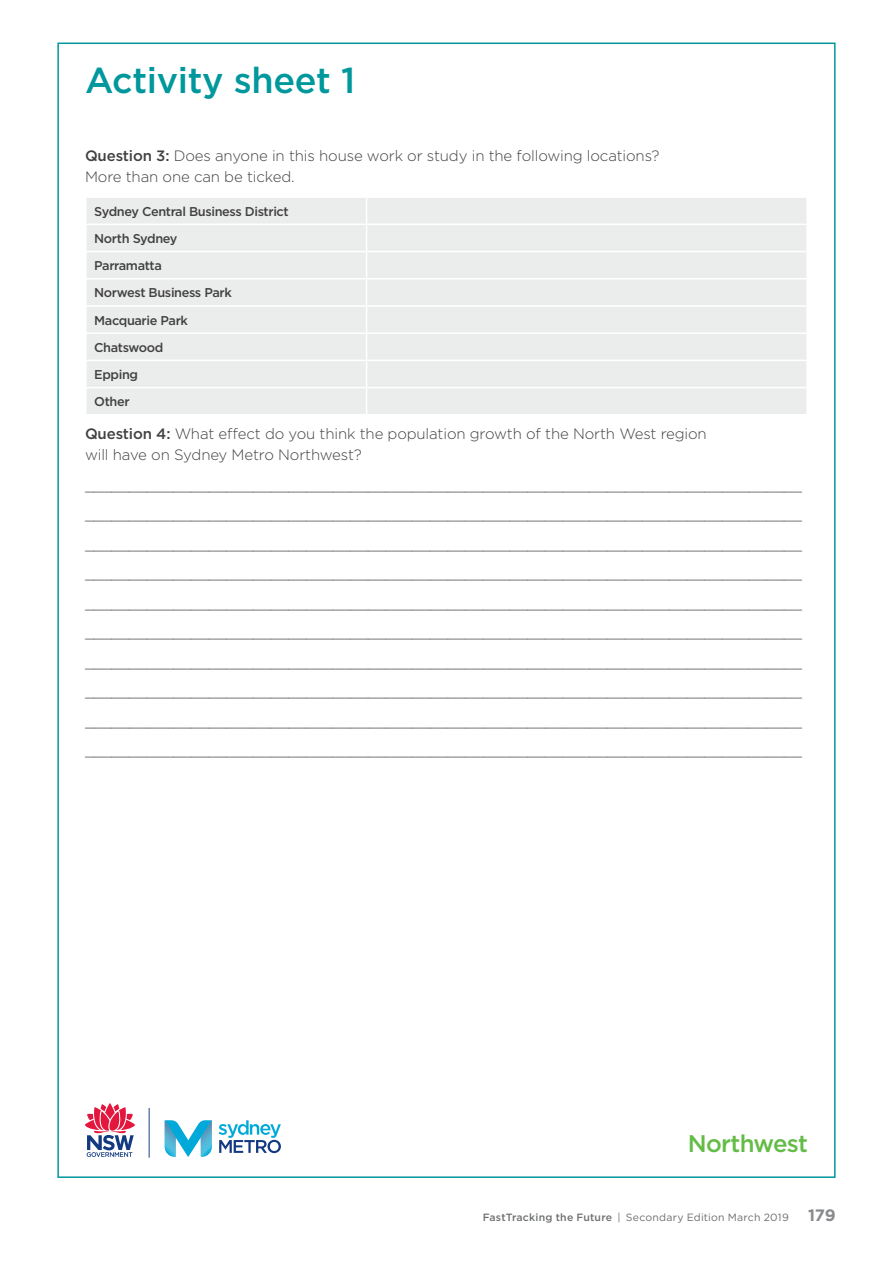
<style>
.page{position:relative;width:893px;height:1263px;background:#fff}
.page>*{position:absolute;margin:0;border:0;box-sizing:border-box;transform-origin:0 0}
.t1{font:500 36px "Gotham";letter-spacing:-.01em;color:#00989d}
.t2{font:500 24px "Gotham";letter-spacing:-.03em;color:#63bc46}
.t3{font:300 15px/29.5px "Gotham";letter-spacing:-.01em;color:#414142}
.t4{font:500 12.75px/27.2px "Gotham";letter-spacing:-.03em;color:#414142}
.t5{font:10.5px "Gotham";letter-spacing:.02em;color:#6d6f71}
.s1{font-weight:500}
.s2{font-weight:700;font-size:16.5px;color:#888a8d}
</style>
<div class="page">
<svg style="left:219px;top:1120px;width:62px;height:33px"></svg>
<svg style="left:165px;top:1120px;width:47px;height:37px"></svg>
<hr style="left:149px;top:1108px;width:1px;height:50px;background:#133980">
<svg style="left:85px;top:1103px;width:50px;height:54px"></svg>
<div style="left:86px;top:197px;width:281px;height:27px;background:#ebecec"></div>
<div style="left:367px;top:197px;width:440px;height:27px;background:#ebecec"></div>
<div style="left:86px;top:224px;width:281px;height:27px;background:#ebecec"></div>
<div style="left:367px;top:224px;width:440px;height:27px;background:#ebecec"></div>
<div style="left:86px;top:251px;width:281px;height:28px;background:#ebecec"></div>
<div style="left:367px;top:251px;width:440px;height:28px;background:#ebecec"></div>
<div style="left:86px;top:279px;width:281px;height:27px;background:#ebecec"></div>
<div style="left:367px;top:279px;width:440px;height:27px;background:#ebecec"></div>
<div style="left:86px;top:306px;width:281px;height:27px;background:#ebecec"></div>
<div style="left:367px;top:306px;width:440px;height:27px;background:#ebecec"></div>
<div style="left:86px;top:333px;width:281px;height:27px;background:#ebecec"></div>
<div style="left:367px;top:333px;width:440px;height:27px;background:#ebecec"></div>
<div style="left:86px;top:360px;width:281px;height:28px;background:#ebecec"></div>
<div style="left:367px;top:360px;width:440px;height:28px;background:#ebecec"></div>
<div style="left:86px;top:388px;width:281px;height:27px;background:#ebecec"></div>
<div style="left:367px;top:388px;width:440px;height:27px;background:#ebecec"></div>
<hr style="left:85px;top:198px;width:2px;height:26px;background:#fff">
<hr style="left:85px;top:225px;width:2px;height:26px;background:#fff">
<hr style="left:85px;top:252px;width:2px;height:26px;background:#fff">
<hr style="left:85px;top:279px;width:2px;height:26px;background:#fff">
<hr style="left:85px;top:307px;width:2px;height:25px;background:#fff">
<hr style="left:85px;top:334px;width:2px;height:26px;background:#fff">
<hr style="left:85px;top:361px;width:2px;height:26px;background:#fff">
<hr style="left:85px;top:388px;width:2px;height:26px;background:#fff">
<svg style="left:366px;top:198px;width:1px;height:216px"></svg>
<hr style="left:806px;top:198px;width:2px;height:26px;background:#fff">
<hr style="left:806px;top:225px;width:2px;height:26px;background:#fff">
<hr style="left:806px;top:252px;width:2px;height:26px;background:#fff">
<hr style="left:806px;top:279px;width:2px;height:26px;background:#fff">
<hr style="left:806px;top:307px;width:2px;height:25px;background:#fff">
<hr style="left:806px;top:334px;width:2px;height:26px;background:#fff">
<hr style="left:806px;top:361px;width:2px;height:26px;background:#fff">
<hr style="left:806px;top:388px;width:2px;height:26px;background:#fff">
<hr style="left:85px;top:196px;width:282px;height:2px;background:#fff">
<hr style="left:85px;top:224px;width:282px;height:1px;background:#fff">
<hr style="left:85px;top:251px;width:282px;height:1px;background:#fff">
<hr style="left:85px;top:278px;width:282px;height:1px;background:#fff">
<hr style="left:85px;top:305px;width:282px;height:2px;background:#fff">
<hr style="left:85px;top:332px;width:282px;height:2px;background:#fff">
<hr style="left:85px;top:360px;width:282px;height:1px;background:#fff">
<hr style="left:85px;top:387px;width:282px;height:1px;background:#fff">
<hr style="left:85px;top:414px;width:282px;height:1px;background:#fff">
<hr style="left:367px;top:196px;width:441px;height:2px;background:#fff">
<hr style="left:367px;top:224px;width:441px;height:1px;background:#fff">
<hr style="left:367px;top:251px;width:441px;height:1px;background:#fff">
<hr style="left:367px;top:278px;width:441px;height:1px;background:#fff">
<hr style="left:367px;top:305px;width:441px;height:2px;background:#fff">
<hr style="left:367px;top:332px;width:441px;height:2px;background:#fff">
<hr style="left:367px;top:360px;width:441px;height:1px;background:#fff">
<hr style="left:367px;top:387px;width:441px;height:1px;background:#fff">
<hr style="left:367px;top:414px;width:441px;height:1px;background:#fff">
<p class="t1" style="left:85px;top:56px;width:272px">Activity sheet 1</p>
<p class="t3" style="left:85px;top:145px;width:576px;line-height:21px"><span class="s1">Question 3:</span> Does anyone in this house work or study in the following locations?<br>More than one can be ticked.</p>
<p class="t4" style="left:94px;top:198px;width:196px">Sydney Central Business District<br>North Sydney<br>Parramatta<br>Norwest Business Park<br>Macquarie Park<br>Chatswood<br>Epping<br>Other</p>
<p class="t3" style="left:85px;top:423px;width:623px;line-height:21px"><span class="s1">Question 4:</span> What efect do you think the population growth of the North West region will have on Sydney Metro Northwest?</p>
<p class="t3" style="left:85px;top:469px;width:719px;text-align:justify">_________________________________________________________________________________ _________________________________________________________________________________ _________________________________________________________________________________ _________________________________________________________________________________ _________________________________________________________________________________ _________________________________________________________________________________ _________________________________________________________________________________ _________________________________________________________________________________ _________________________________________________________________________________ _________________________________________________________________________________</p>
<h2 class="t2" style="left:688px;top:1128px;width:122px">Northwest</h2>
<p class="t5" style="left:483px;top:1210px;width:354px"><span class="s1">FastTracking the Future</span> | Secondary Edition March 2019 <span class="s2">179</span></p>
</div>
